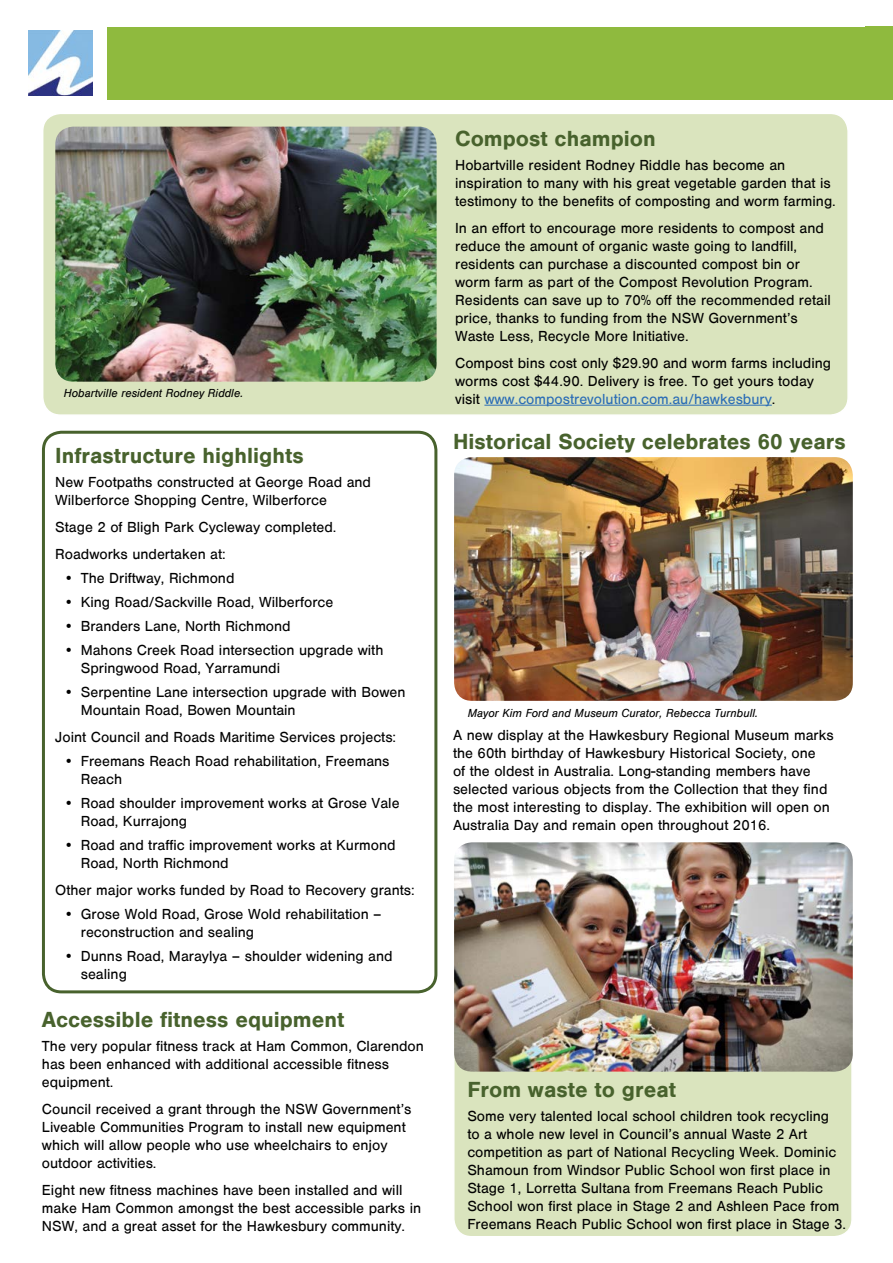
<style>
.page{position:relative;width:893px;height:1263px;background:#fff}
.page>*{position:absolute;margin:0;border:0;box-sizing:border-box;transform-origin:0 0}
.t1{font:700 22.5px "Nimbus San";color:#48622d}
.t2{font:15px/18px "Nimbus San";color:#000}
.t3{font:italic 12px "Nimbus San";color:#000}
.s1{color:#2b6db6}
</style>
<div class="page">
<div style="left:108px;top:27px;width:785px;height:72px;background:#8fba3e"></div>
<div style="left:866px;top:26px;width:27px;height:73px;background:#8fba3e"></div>
<img style="left:28px;top:30px;width:65px;height:66px">
<div style="left:42px;top:431px;width:395px;height:562px;border:3px solid #48622d;border-radius:18px"></div>
<div style="left:454px;top:846px;width:398px;height:391px;background:#dae4be;border-radius:18px"></div>
<div style="left:43px;top:113px;width:805px;height:302px;background:#dae4be;border-radius:18px"></div>
<div style="left:42px;top:113px;width:807px;height:303px;border:2px solid #fff;border-radius:18px"></div>
<img style="left:454px;top:842px;width:399px;height:229px">
<img style="left:55px;top:127px;width:382px;height:255px">
<hr style="left:484px;top:405px;width:288px;height:1px;background:#2b6db6">
<img style="left:454px;top:457px;width:399px;height:244px">
<p class="t3" style="left:64px;top:386px;width:181px">Hobartville resident Rodney Riddle.</p>
<h1 class="t1" style="left:55px;top:443px;width:250px">Infrastructure highlights</h1>
<p class="t2" style="left:55px;top:473px;width:317px">New Footpaths constructed at George Road and<br>Wilberforce Shopping Centre, Wilberforce</p>
<p class="t2" style="left:55px;top:514px;width:283px;line-height:27px">Stage 2 of Bligh Park Cycleway completed.<br>Roadworks undertaken at:</p>
<p class="t2" style="left:64px;top:569px;width:172px">• The Driftway, Richmond</p>
<p class="t2" style="left:64px;top:593px;width:271px">• King Road/Sackville Road, Wilberforce</p>
<p class="t2" style="left:64px;top:617px;width:228px">• Branders Lane, North Richmond</p>
<p class="t2" style="left:81px;top:641px;width:304px;text-indent:-17px">• Mahons Creek Road intersection upgrade with<br>Springwood Road, Yarramundi</p>
<p class="t2" style="left:81px;top:683px;width:326px;text-indent:-17px">• Serpentine Lane intersection upgrade with Bowen<br>Mountain Road, Bowen Mountain</p>
<p class="t2" style="left:55px;top:728px;width:342px">Joint Council and Roads Maritime Services projects:</p>
<p class="t2" style="left:81px;top:752px;width:310px;text-indent:-17px">• Freemans Reach Road rehabilitation, Freemans<br>Reach</p>
<p class="t2" style="left:81px;top:794px;width:320px;text-indent:-17px">• Road shoulder improvement works at Grose Vale<br>Road, Kurrajong</p>
<p class="t2" style="left:81px;top:836px;width:316px;text-indent:-17px">• Road and traffic improvement works at Kurmond<br>Road, North Richmond</p>
<p class="t2" style="left:55px;top:881px;width:361px">Other major works funded by Road to Recovery grants:</p>
<p class="t2" style="left:81px;top:905px;width:302px;text-indent:-17px">• Grose Wold Road, Grose Wold rehabilitation – reconstruction and sealing</p>
<p class="t2" style="left:81px;top:947px;width:313px;text-indent:-17px">• Dunns Road, Maraylya – shoulder widening and sealing</p>
<h1 class="t1" style="left:42px;top:1007px;width:304px">Accessible fitness equipment</h1>
<p class="t2" style="left:42px;top:1037px;width:383px">The very popular fitness track at Ham Common, Clarendon has been enhanced with additional accessible fitness equipment.</p>
<p class="t2" style="left:42px;top:1100px;width:371px">Council received a grant through the NSW Government’s Liveable Communities Program to install new equipment which will allow people who use wheelchairs to enjoy outdoor activities.</p>
<p class="t2" style="left:42px;top:1181px;width:381px">Eight new fitness machines have been installed and will make Ham Common amongst the best accessible parks in<br>NSW, and a great asset for the Hawkesbury community.</p>
<h1 class="t1" style="left:455px;top:126px;width:202px">Compost champion</h1>
<p class="t2" style="left:455px;top:156px;width:382px">Hobartville resident Rodney Riddle has become an inspiration to many with his great vegetable garden that is testimony to the benefits of composting and worm farming.</p>
<p class="t2" style="left:455px;top:219px;width:377px">In an effort to encourage more residents to compost and reduce the amount of organic waste going to landfill, residents can purchase a discounted compost bin or worm farm as part of the Compost Revolution Program.<br>Residents can save up to 70% off the recommended retail price, thanks to funding from the NSW Government’s Waste Less, Recycle More Initiative.</p>
<p class="t2" style="left:455px;top:354px;width:377px">Compost bins cost only $29.90 and worm farms including worms cost $44.90. Delivery is free. To get yours today visit <span class="s1">www.compostrevolution.com.au/hawkesbury</span>.</p>
<h1 class="t1" style="left:453px;top:428px;width:394px">Historical Society celebrates 60 years</h1>
<p class="t3" style="left:468px;top:706px;width:292px">Mayor Kim Ford and Museum Curator, Rebecca Turnbull.</p>
<p class="t2" style="left:453px;top:726px;width:382px">A new display at the Hawkesbury Regional Museum marks the 60th birthday of Hawkesbury Historical Society, one<br>of the oldest in Australia. Long-standing members have selected various objects from the Collection that they find the most interesting to display. The exhibition will open on Australia Day and remain open throughout 2016.</p>
<h1 class="t1" style="left:467px;top:1077px;width:210px">From waste to great</h1>
<p class="t2" style="left:467px;top:1107px;width:380px">Some very talented local school children took recycling<br>to a whole new level in Council’s annual Waste 2 Art competition as part of National Recycling Week. Dominic Shamoun from Windsor Public School won first place in Stage 1, Lorretta Sultana from Freemans Reach Public School won first place in Stage 2 and Ashleen Pace from Freemans Reach Public School won first place in Stage 3.</p>
</div>
